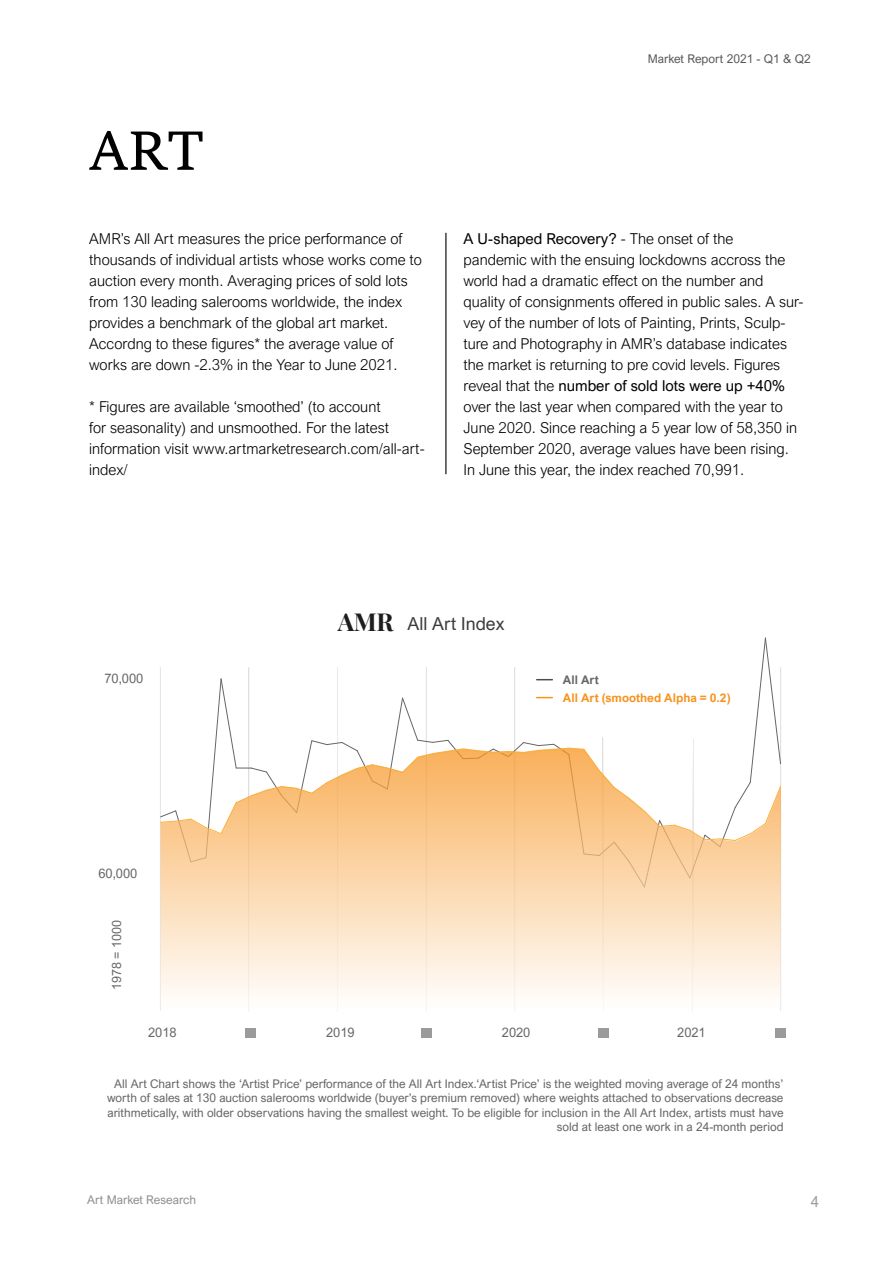
<style>
.page{position:relative;width:893px;height:1263px;background:#fff}
.page>*{position:absolute;margin:0;border:0;box-sizing:border-box;transform-origin:0 0}
.t1{font:60px "Sitka Text";color:#000}
.t2{font:17.85px "Arial Nova";color:#3c3c3b}
.t3{font:300 15px/21px "Arial Nova";color:#000}
.t4{font:15px "Arial Nova";color:#9d9d9c}
.t5{font:12.9px "Arial Nova";color:#666}
.t6{font:12.45px "Arial Nova";color:#666}
.t7{font:12px/14.2px "Arial Nova";color:#666;text-align:right}
.t8{font:700 12px "Arial Nova";color:#f7931e}
.t9{font:12px "Arial Nova";color:#5a5a59}
.t10{font:12px "Arial Nova";color:#909090}
.t11{font:700 12px "Arial Nova";letter-spacing:.005em;color:#666}
.s1{font-weight:400}
.s2{font-family:"Playfair Display";font-weight:700;font-size:24.75px;color:#1d1d1b}
</style>
<div class="page">
<div style="left:245px;top:1028px;width:10px;height:10px;background:#9c9b9b"></div>
<div style="left:422px;top:1028px;width:10px;height:10px;background:#9c9b9b"></div>
<div style="left:598px;top:1028px;width:10px;height:10px;background:#9c9b9b"></div>
<div style="left:775px;top:1028px;width:10px;height:10px;background:#9c9b9b"></div>
<svg style="left:160px;top:637px;width:621px;height:374px"></svg>
<hr style="left:445px;top:233px;width:1px;height:241px;background:#000">
<h1 class="t1" style="left:89px;top:104px;width:117px">ART</h1>
<p class="t3" style="left:89px;top:228px;width:334px">AMR’s All Art measures the price performance of thousands of individual artists whose works come to auction every month. Averaging prices of sold lots from 130 leading salerooms worldwide, the index provides a benchmark of the global art market.<br>Accordng to these figures* the average value of works are down -2.3% in the Year to June 2021.</p>
<p class="t3" style="left:89px;top:396px;width:337px">* Figures are available ‘smoothed’ (to account<br>for seasonality) and unsmoothed. For the latest information visit www.artmarketresearch.com/all-art&shy;index/</p>
<p class="t9" style="left:648px;top:52px;width:164px">Market Report 2021 - Q1 &amp; Q2</p>
<p class="t3" style="left:463px;top:228px;width:342px"><span class="s1">A U-shaped Recovery?</span> - The onset of the<br>pandemic with the ensuing lockdowns accross the world had a dramatic effect on the number and quality of consignments offered in public sales. A sur&shy;vey of the number of lots of Painting, Prints, Sculp&shy;ture and Photography in AMR’s database indicates the market is returning to pre covid levels. Figures reveal that the <span class="s1">number of sold lots were up +40% </span>over the last year when compared with the year to June 2020. Since reaching a 5 year low of 58,350 in September 2020, average values have been rising.<br>In June this year, the index reached 70,991.</p>
<p class="t5" style="left:104px;top:671px;width:40px">70,000</p>
<p class="t5" style="left:99px;top:866px;width:40px">60,000</p>
<p class="t6" style="left:110px;top:990px;width:72px;rotate:-90deg">1978 = 1000</p>
<p class="t2" style="left:338px;top:614px;width:168px"><span class="s2">AMR</span> All Art Index</p>
<p class="t11" style="left:563px;top:673px;width:38px">All Art</p>
<p class="t8" style="left:563px;top:691px;width:169px">All Art (smoothed Alpha = 0.2)</p>
<p class="t5" style="left:148px;top:1025px;width:30px">2018</p>
<p class="t5" style="left:326px;top:1025px;width:30px">2019</p>
<p class="t5" style="left:502px;top:1025px;width:30px">2020</p>
<p class="t5" style="left:677px;top:1025px;width:30px">2021</p>
<p class="t7" style="left:107px;top:1076px;width:678px">All Art Chart shows the ‘Artist Price’ performance of the All Art Index.‘Artist Price’ is the weighted moving average of 24 months’ worth of sales at 130 auction salerooms worldwide (buyer’s premium removed) where weights attached to observations decrease arithmetically, with older observations having the smallest weight. To be eligible for inclusion in the All Art Index, artists must have sold at least one work in a 24-month period</p>
<p class="t10" style="left:87px;top:1193px;width:111px">Art Market Research</p>
<p class="t4" style="left:811px;top:1193px;width:10px">4</p>
</div>
